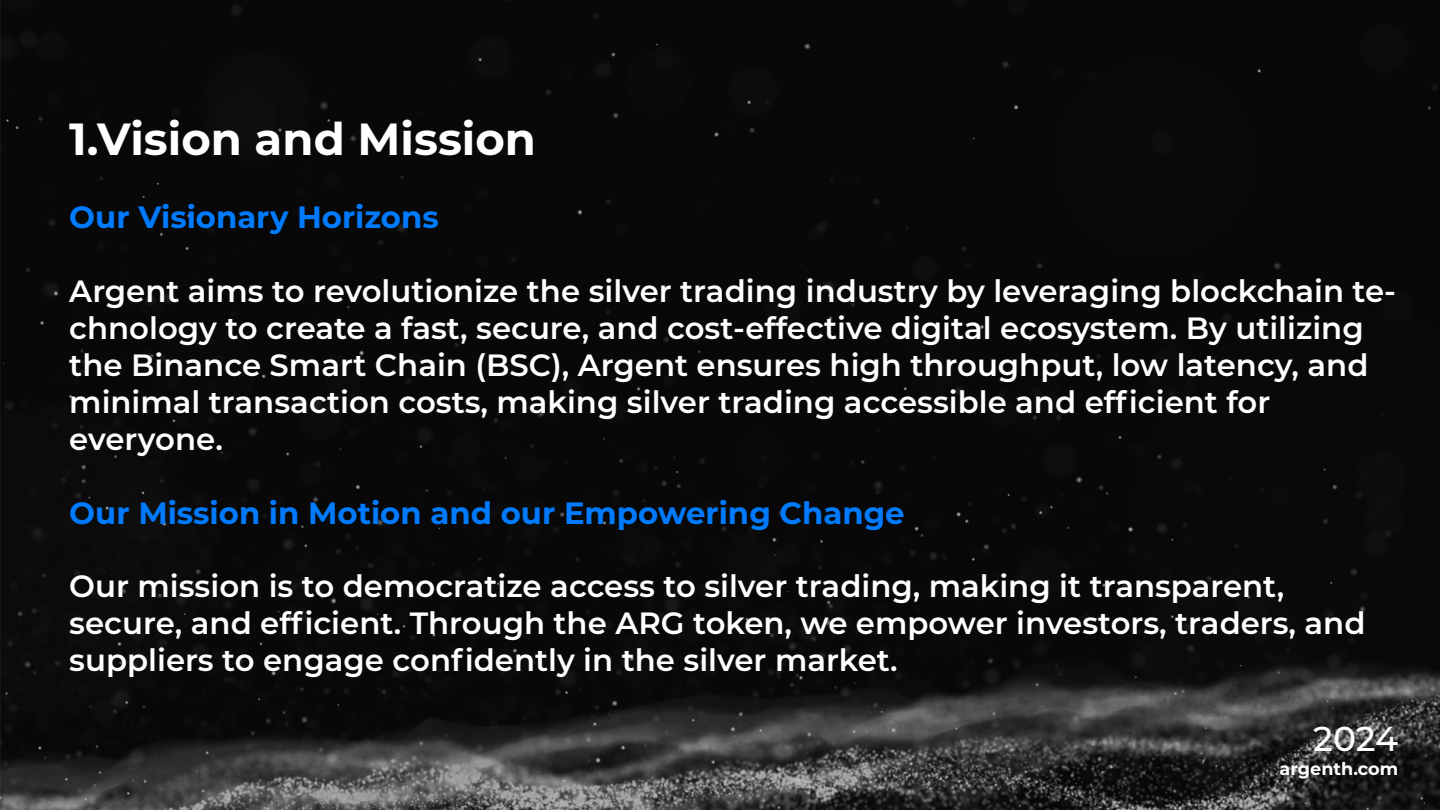
<style>
.page{position:relative;width:1440px;height:810px;background:#fff}
.page>*{position:absolute;margin:0;border:0;box-sizing:border-box;transform-origin:0 0}
.t1{font:700 45px "Montserrat";color:#fff}
.t2{font:500 34.58px "Montserrat";color:#fff}
.t3{font:600 30.75px/36.9px "Montserrat";color:#fff}
.t4{font:700 30.75px "Montserrat";color:#007aff}
.t5{font:700 17.62px "Montserrat";color:#fff}
</style>
<div class="page">
<img style="left:0;top:0;width:1440px;height:810px">
<h1 class="t1" style="left:69px;top:106px;width:468px">1.Vision and Mission</h1>
<p class="t4" style="left:69px;top:195px;width:371px">Our Visionary Horizons</p>
<p class="t3" style="left:69px;top:272px;width:1328px">Argent aims to revolutionize the silver trading industry by leveraging blockchain te&shy;chnology to create a fast, secure, and cost-effective digital ecosystem. By utilizing the Binance Smart Chain (BSC), Argent ensures high throughput, low latency, and minimal transaction costs, making silver trading accessible and efficient for everyone.</p>
<p class="t4" style="left:69px;top:491px;width:837px">Our Mission in Motion and our Empowering Change</p>
<p class="t3" style="left:69px;top:567px;width:1298px">Our mission is to democratize access to silver trading, making it transparent, secure, and efficient. Through the ARG token, we empower investors, traders, and suppliers to engage confidently in the silver market.</p>
<p class="t2" style="left:1313px;top:714px;width:86px">2024</p>
<p class="t5" style="left:1280px;top:756px;width:120px">argenth.com</p>
</div>
